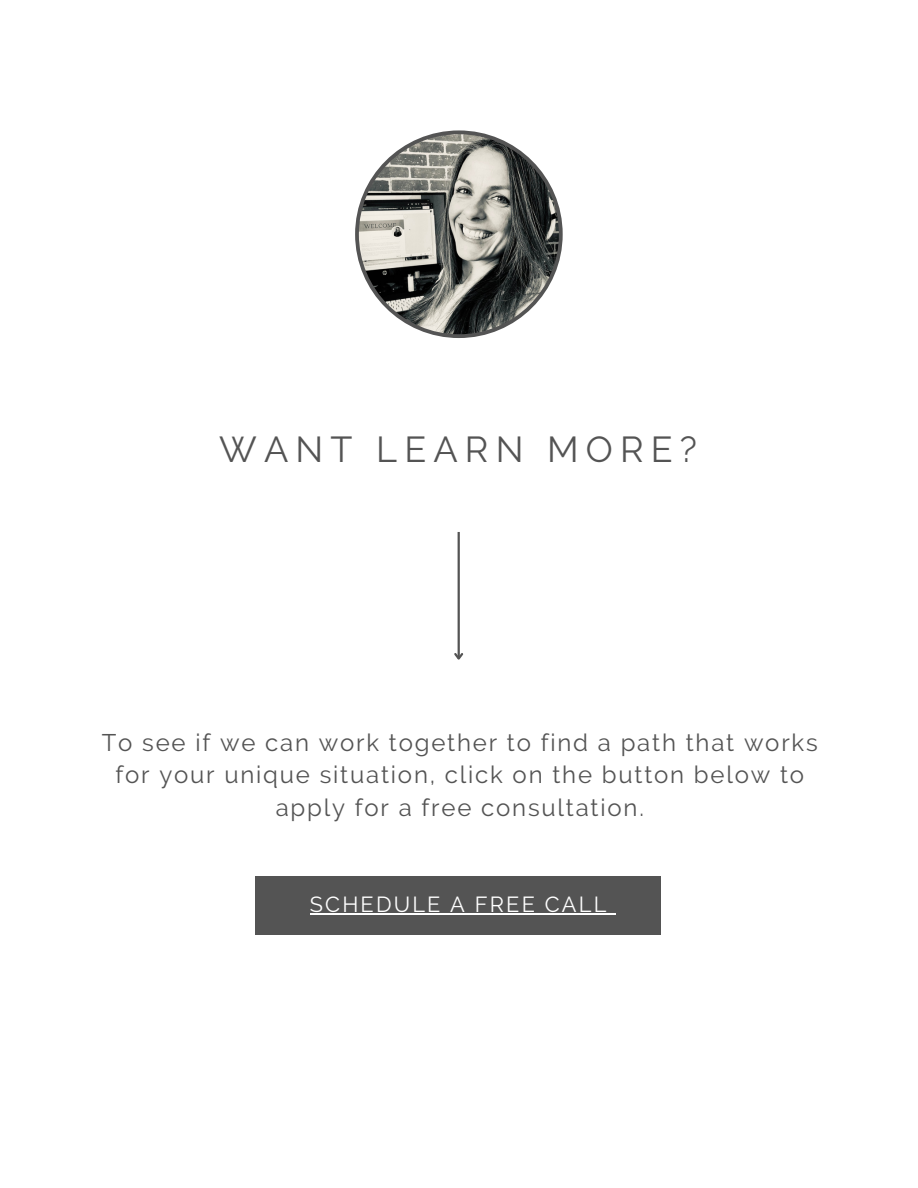
<style>
.page{position:relative;width:918px;height:1188px;background:#fff}
.page>*{position:absolute;margin:0;border:0;box-sizing:border-box;transform-origin:0 0}
.t1{font:36px "Raleway";letter-spacing:.2em;color:#545454}
.t2{font:24px/32.7px "Raleway";letter-spacing:.075em;color:#545454;text-align:center}
.t3{font:21.75px "Raleway";letter-spacing:.1em;color:#fff}
</style>
<div class="page">
<div style="left:256px;top:876px;width:405px;height:58px;background:#545454"></div>
<svg style="left:355px;top:130px;width:208px;height:208px"></svg>
<hr style="left:458px;top:532px;width:2px;height:127px;background:#545454">
<svg style="left:454px;top:651px;width:10px;height:9px"></svg>
<hr style="left:310px;top:913px;width:299px;height:1px;background:#fff">
<p class="t1" style="left:219px;top:429px;width:479px">WANT LEARN MORE?</p>
<h2 class="t2" style="left:102px;top:726px;width:717px">To see if we can work together to find a path that works for your unique situation, click on the button below to apply for a free consultation.</h2>
<h1 class="t3" style="left:310px;top:892px;width:298px">SCHEDULE A FREE CALL</h1>
</div>
